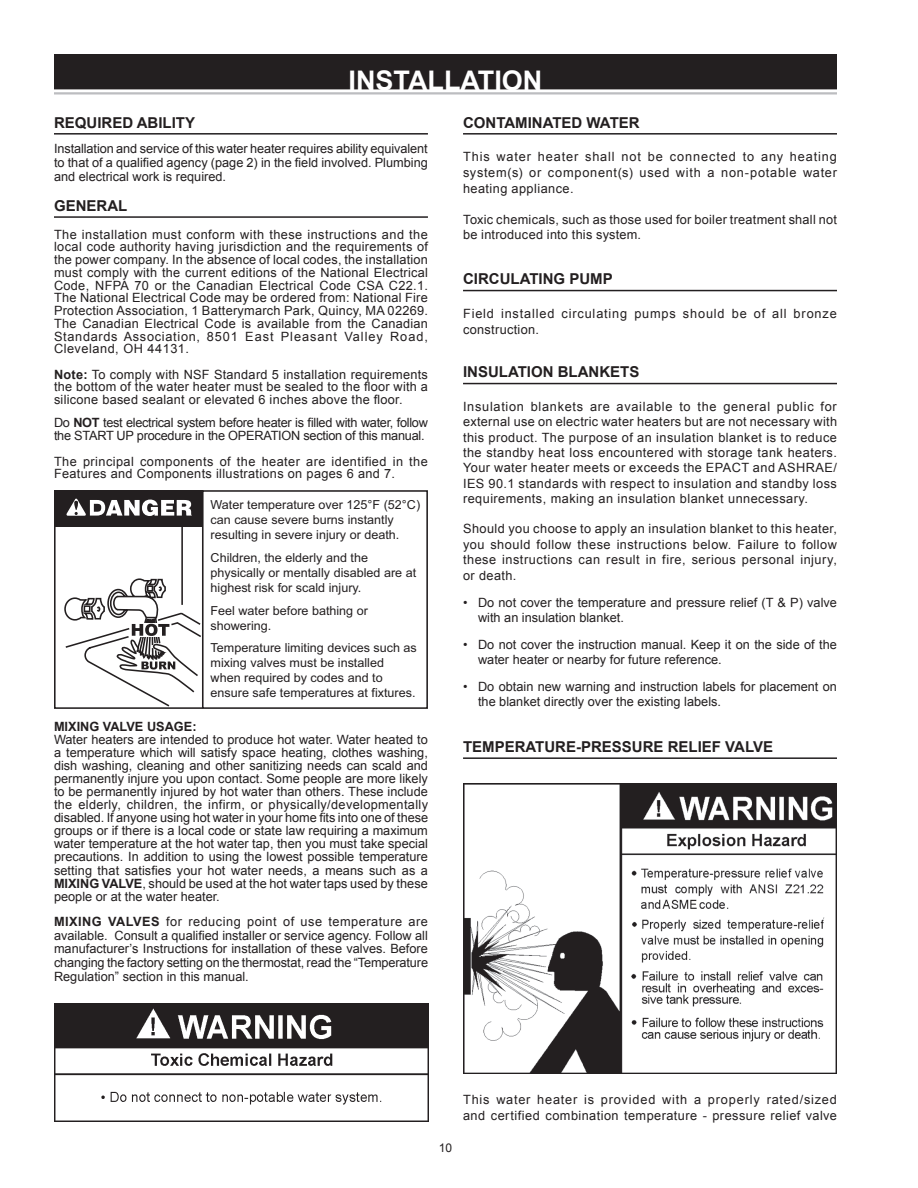
<style>
.page{position:relative;width:918px;height:1188px;background:#fff}
.page>*{position:absolute;margin:0;border:0;box-sizing:border-box;transform-origin:0 0}
.t1{font:700 27px "Arial";color:#fff}
.t2{font:700 15px "Arial";color:#231f20}
.t3{font:12.75px/12.8px "Arial";letter-spacing:.02em;color:#231f20;text-align:justify}
.t4{font:12.75px/15px "Arial";color:#231f20}
.t5{font:12.75px/12.8px "Arial";letter-spacing:-.025em;color:#231f20}
.t6{font:12.75px/15.8px "Arial";letter-spacing:.045em;color:#231f20}
.t7{font:12.75px/15.8px "Arial";letter-spacing:.065em;color:#231f20}
.t8{font:700 12.75px "Arial";color:#231f20}
.t9{font:12.45px/14.9px "Arial";color:#231f20}
.t10{font:12px "Arial";color:#231f20}
.s1{font-weight:700}
</style>
<div class="page">
<div style="left:55px;top:55px;width:781px;height:34px;background:#231f20"></div>
<div style="left:54px;top:54px;width:783px;height:35px;border:2px solid #231f20"></div>
<hr style="left:54px;top:92px;width:783px;height:2px;background:#bcbdc0">
<hr style="left:54px;top:133px;width:374px;height:2px;background:#231f20">
<hr style="left:54px;top:216px;width:374px;height:2px;background:#231f20">
<svg style="left:54px;top:490px;width:374px;height:219px"></svg>
<img style="left:54px;top:1004px;width:374px;height:117px">
<hr style="left:463px;top:133px;width:374px;height:2px;background:#231f20">
<hr style="left:463px;top:290px;width:374px;height:1px;background:#231f20">
<hr style="left:463px;top:383px;width:374px;height:1px;background:#231f20">
<hr style="left:463px;top:757px;width:374px;height:2px;background:#231f20">
<img style="left:463px;top:784px;width:374px;height:289px">
<h1 class="t1" style="left:349px;top:62px;width:195px">INSTALLATION</h1>
<p class="t2" style="left:54px;top:112px;width:143px">REQUIRED ABILITY</p>
<p class="t3" style="left:54px;top:142px;width:375px;line-height:14px">Installation and service of this water heater requires ability equivalent to that of a qualified agency (page 2) in the field involved. Plumbing and electrical work is required.</p>
<p class="t2" style="left:54px;top:196px;width:75px">GENERAL</p>
<p class="t3" style="left:54px;top:228px;width:376px">The installation must conform with these instructions and the local code authority having jurisdiction and the requirements of the power company. In the absence of local codes, the installation must comply with the current editions of the National Electrical Code, NFPA 70 or the Canadian Electrical Code CSA C22.1.<br>The National Electrical Code may be ordered from: National Fire Protection Association, 1 Batterymarch Park, Quincy, MA 02269.<br>The Canadian Electrical Code is available from the Canadian Standards Association, 8501 East Pleasant Valley Road, Cleveland, OH 44131.</p>
<p class="t3" style="left:54px;top:368px;width:375px"><span class="s1">Note:</span> To comply with NSF Standard 5 installation requirements the bottom of the water heater must be sealed to the floor with a silicone based sealant or elevated 6 inches above the floor.</p>
<p class="t5" style="left:54px;top:417px;width:375px">Do <span class="s1">NOT</span> test electrical system before heater is filled with water, follow the START UP procedure in the OPERATION section of this manual.</p>
<p class="t3" style="left:54px;top:455px;width:375px">The principal components of the heater are identified in the<br>Features and Components illustrations on pages 6 and 7.</p>
<p class="t9" style="left:211px;top:497px;width:211px">Water temperature over 125°F (52°C) can cause severe burns instantly resulting in severe injury or death.</p>
<p class="t9" style="left:211px;top:551px;width:207px">Children, the elderly and the physically or mentally disabled are at highest risk for scald injury.</p>
<p class="t9" style="left:211px;top:603px;width:159px">Feel water before bathing or showering.</p>
<p class="t9" style="left:211px;top:640px;width:208px">Temperature limiting devices such as mixing valves must be installed when required by codes and to ensure safe temperatures at fixtures.</p>
<p class="t8" style="left:54px;top:718px;width:144px">MIXING VALVE USAGE:</p>
<p class="t3" style="left:54px;top:733px;width:376px">Water heaters are intended to produce hot water. Water heated to a temperature which will satisfy space heating, clothes washing, dish washing, cleaning and other sanitizing needs can scald and permanently injure you upon contact. Some people are more likely to be permanently injured by hot water than others. These include the elderly, children, the infirm, or physically/developmentally disabled. If anyone using hot water in your home fits into one of these groups or if there is a local code or state law requiring a maximum water temperature at the hot water tap, then you must take special precautions. In addition to using the lowest possible temperature setting that satisfies your hot water needs, a means such as a <span class="s1">MIXING VALVE</span>, should be used at the hot water taps used by these people or at the water heater.</p>
<p class="t3" style="left:54px;top:915px;width:376px;line-height:13.6px"><span class="s1">MIXING VALVES</span> for reducing point of use temperature are available. Consult a qualified installer or service agency. Follow all manufacturer’s Instructions for installation of these valves. Before changing the factory setting on the thermostat, read the “Temperature Regulation” section in this manual.</p>
<p class="t2" style="left:463px;top:112px;width:178px">CONTAMINATED WATER</p>
<p class="t3" style="left:463px;top:149px;width:375px;line-height:15.8px">This water heater shall not be connected to any heating system(s) or component(s) used with a non-potable water heating appliance.</p>
<p class="t3" style="left:463px;top:211px;width:375px;line-height:15.8px">Toxic chemicals, such as those used for boiler treatment shall not be introduced into this system.</p>
<p class="t2" style="left:463px;top:269px;width:151px">CIRCULATING PUMP</p>
<p class="t7" style="left:463px;top:306px;width:375px">Field installed circulating pumps should be of all bronze construction.</p>
<p class="t2" style="left:463px;top:362px;width:178px">INSULATION BLANKETS</p>
<p class="t3" style="left:463px;top:399px;width:376px;line-height:15.5px">Insulation blankets are available to the general public for external use on electric water heaters but are not necessary with this product. The purpose of an insulation blanket is to reduce the standby heat loss encountered with storage tank heaters.<br>Your water heater meets or exceeds the EPACT and ASHRAE/ IES 90.1 standards with respect to insulation and standby loss requirements, making an insulation blanket unnecessary.</p>
<p class="t3" style="left:463px;top:521px;width:375px;line-height:15.5px">Should you choose to apply an insulation blanket to this heater, you should follow these instructions below. Failure to follow these instructions can result in fire, serious personal injury, or death.</p>
<p class="t4" style="left:478px;top:595px;width:360px;text-indent:-15px">• Do not cover the temperature and pressure relief (T &amp; P) valve with an insulation blanket.</p>
<p class="t4" style="left:478px;top:637px;width:360px;text-indent:-15px">• Do not cover the instruction manual. Keep it on the side of the water heater or nearby for future reference.</p>
<p class="t4" style="left:478px;top:679px;width:360px;text-indent:-15px">• Do obtain new warning and instruction labels for placement on the blanket directly over the existing labels.</p>
<p class="t2" style="left:463px;top:737px;width:312px">TEMPERATURE-PRESSURE RELIEF VALVE</p>
<p class="t10" style="left:439px;top:1140px;width:15px">10</p>
<p class="t6" style="left:463px;top:1092px;width:375px">This water heater is provided with a properly rated/sized and certified combination temperature - pressure relief valve</p>
</div>
